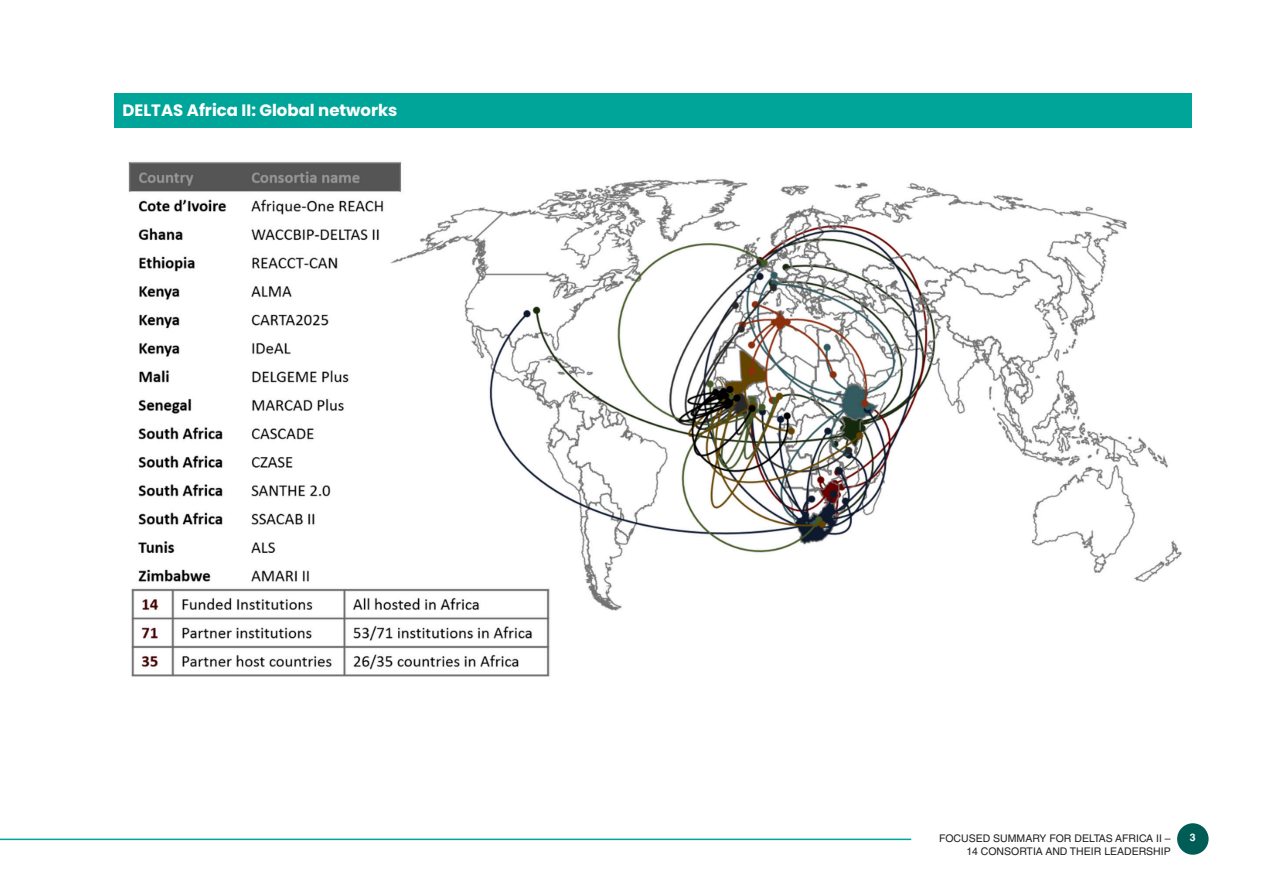
<style>
.page{position:relative;width:1263px;height:893px;background:#fff}
.page>*{position:absolute;margin:0;border:0;box-sizing:border-box;transform-origin:0 0}
.t1{font:700 16.5px "Poppins";color:#fff}
.t2{font:10.5px/12.6px "Helvetica LT Std";color:#231f20;text-align:right}
.t3{font:700 10.5px "Helvetica LT Std";color:#fff}
</style>
<div class="page">
<hr style="left:0;top:839px;width:911px;height:1px;background:#00a59a">
<div style="left:1177px;top:823px;width:31px;height:32px;background:#005d55;border-radius:50%"></div>
<img style="left:128px;top:161px;width:1054px;height:516px">
<div style="left:114px;top:93px;width:1077px;height:35px;background:#00a59a"></div>
<p class="t1" style="left:123px;top:101px;width:276px">DELTAS Africa II: Global networks</p>
<p class="t2" style="left:939px;top:832px;width:233px">FOCUSED SUMMARY FOR DELTAS AFRICA II –<br>14 CONSORTIA AND THEIR LEADERSHIP</p>
<p class="t3" style="left:1190px;top:831px;width:7px">3</p>
</div>
